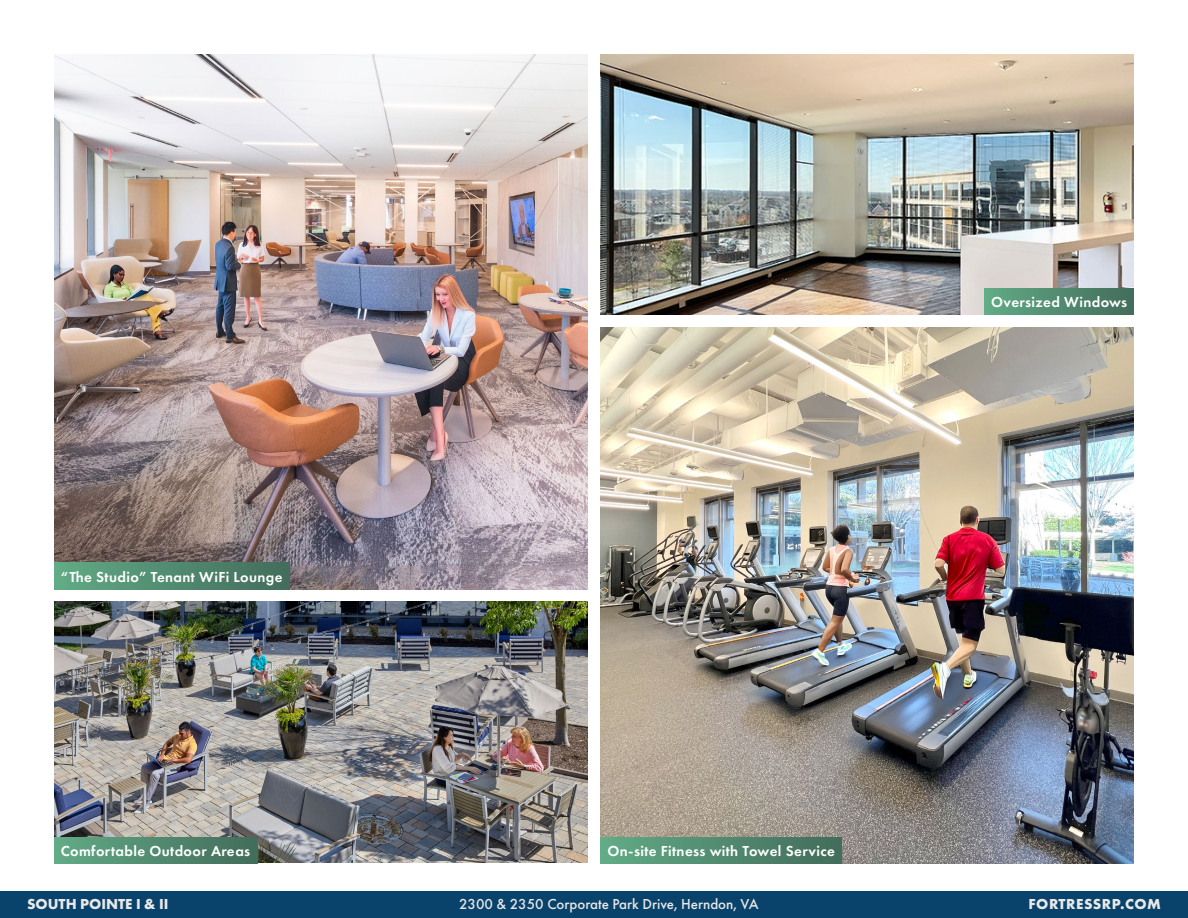
<style>
.page{position:relative;width:1188px;height:918px;background:#fff}
.page>*{position:absolute;margin:0;border:0;box-sizing:border-box;transform-origin:0 0}
.t1{font:600 15px "Futura PT";letter-spacing:.025em;color:#fff}
.t2{font:500 15px "Futura PT";color:#e8e8e8}
.t3{font:700 15px "Futura PT";letter-spacing:.01em;color:#e8e8e8}
.t4{font:700 15px "Futura PT";letter-spacing:.035em;color:#e8e8e8}
</style>
<div class="page">
<div style="left:0;top:891px;width:1188px;height:27px;background:#09426a"></div>
<img style="left:601px;top:327px;width:533px;height:537px">
<img style="left:54px;top:602px;width:533px;height:261px">
<img style="left:601px;top:54px;width:533px;height:261px">
<img style="left:54px;top:54px;width:533px;height:536px">
<div style="left:54px;top:562px;width:235px;height:28px;background:linear-gradient(to right,#61ab86,#436c5b)"></div>
<div style="left:601px;top:837px;width:241px;height:27px;background:linear-gradient(to right,#61ab86,#436c5b)"></div>
<div style="left:54px;top:837px;width:203px;height:27px;background:linear-gradient(to right,#61ab86,#436c5b)"></div>
<div style="left:984px;top:288px;width:150px;height:27px;background:linear-gradient(to right,#61ab86,#436c5c)"></div>
<p class="t1" style="left:61px;top:567px;width:223px">“The Studio” Tenant WiFi Lounge</p>
<p class="t1" style="left:61px;top:842px;width:191px">Comfortable Outdoor Areas</p>
<p class="t1" style="left:608px;top:842px;width:229px">On-site Fitness with Towel Service</p>
<p class="t1" style="left:991px;top:293px;width:138px">Oversized Windows</p>
<p class="t3" style="left:27px;top:894px;width:143px">SOUTH POINTE I &amp; II</p>
<p class="t2" style="left:459px;top:895px;width:301px">2300 &amp; 2350 Corporate Park Drive, Herndon, VA</p>
<p class="t4" style="left:1029px;top:894px;width:134px">FORTRESSRP.COM</p>
</div>
